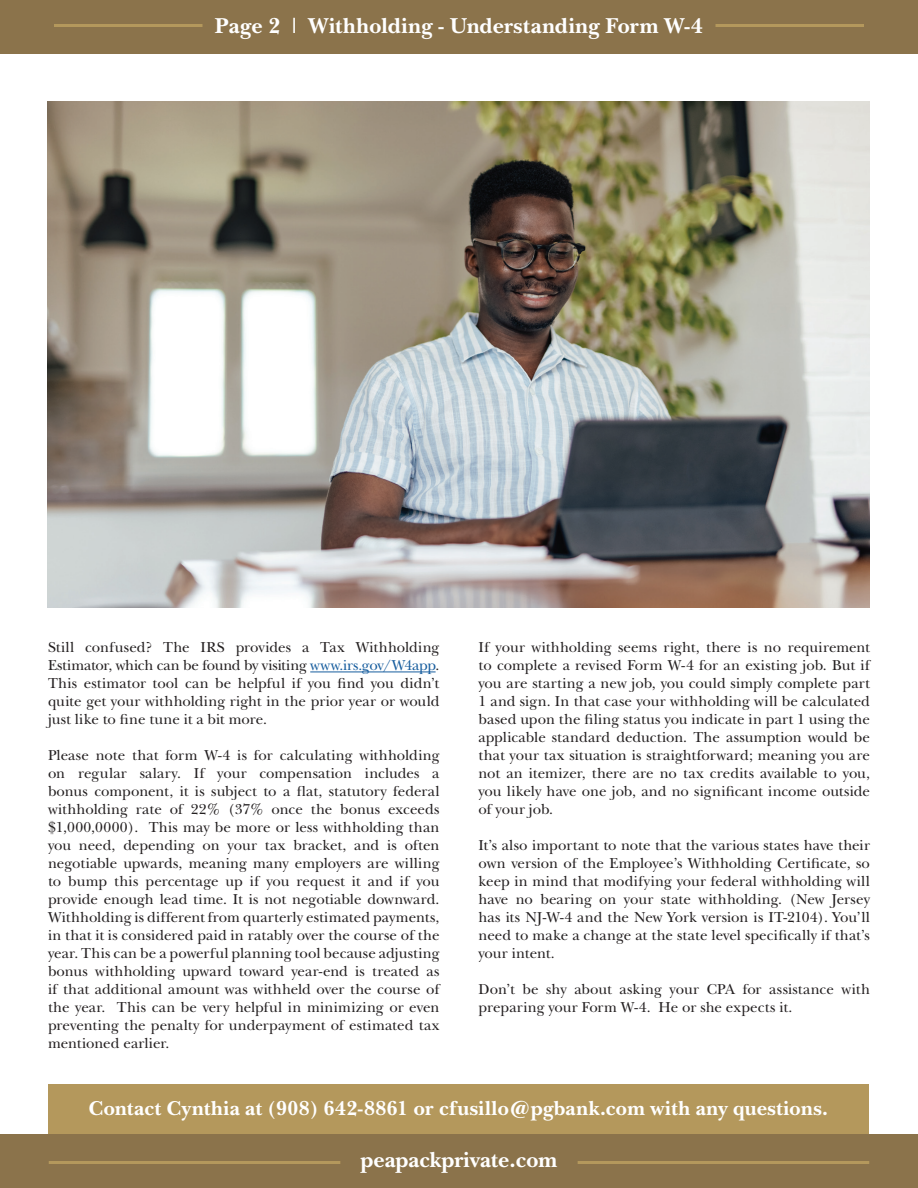
<style>
.page{position:relative;width:918px;height:1188px;background:#fff}
.page>*{position:absolute;margin:0;border:0;box-sizing:border-box;transform-origin:0 0}
.t1{font:700 22.5px "New Baskerville";color:#fff}
.t2{font:700 21px "New Baskerville";letter-spacing:.015em;color:#fff}
.t3{font:15px/18px "New Baskerville";color:#231f20;text-align:justify}
.s1{color:#175d9e}
</style>
<div class="page">
<hr style="left:310px;top:672px;width:126px;height:1px;background:#175d9e">
<div style="left:49px;top:1084px;width:820px;height:104px;background:#b4985c"></div>
<div style="left:0;top:1134px;width:918px;height:54px;background:#8b734b"></div>
<hr style="left:49px;top:1161px;width:291px;height:3px;background:#b4985c">
<hr style="left:578px;top:1161px;width:291px;height:3px;background:#b4985c">
<div style="left:0;top:0;width:918px;height:54px;background:#8b734b"></div>
<hr style="left:716px;top:24px;width:148px;height:3px;background:#b4985c">
<hr style="left:54px;top:24px;width:148px;height:3px;background:#b4985c">
<img style="left:48px;top:102px;width:821px;height:506px">
<h1 class="t1" style="left:215px;top:12px;width:490px">Page 2 | Withholding - Understanding Form W-4</h1>
<p class="t3" style="left:48px;top:639px;width:393px">Still confused? The IRS provides a Tax Withholding Estimator, which can be found by visiting <span class="s1">www.irs.gov/W4app</span>.<br>This estimator tool can be helpful if you find you didn’t quite get your withholding right in the prior year or would just like to fine tune it a bit more.</p>
<p class="t3" style="left:48px;top:747px;width:393px">Please note that form W-4 is for calculating withholding on regular salary. If your compensation includes a bonus component, it is subject to a flat, statutory federal withholding rate of 22% (37% once the bonus exceeds $1,000,0000). This may be more or less withholding than you need, depending on your tax bracket, and is often negotiable upwards, meaning many employers are willing to bump this percentage up if you request it and if you provide enough lead time. It is not negotiable downward.<br>Withholding is different from quarterly estimated payments, in that it is considered paid in ratably over the course of the year. This can be a powerful planning tool because adjusting bonus withholding upward toward year-end is treated as if that additional amount was withheld over the course of the year. This can be very helpful in minimizing or even preventing the penalty for underpayment of estimated tax mentioned earlier.</p>
<p class="t3" style="left:478px;top:639px;width:393px">If your withholding seems right, there is no requirement to complete a revised Form W-4 for an existing job. But if you are starting a new job, you could simply complete part 1 and sign. In that case your withholding will be calculated based upon the filing status you indicate in part 1 using the applicable standard deduction. The assumption would be that your tax situation is straightforward; meaning you are not an itemizer, there are no tax credits available to you, you likely have one job, and no significant income outside of your job.</p>
<p class="t3" style="left:478px;top:837px;width:393px">It’s also important to note that the various states have their own version of the Employee’s Withholding Certificate, so keep in mind that modifying your federal withholding will have no bearing on your state withholding. (New Jersey has its NJ-W-4 and the New York version is IT-2104). You’ll need to make a change at the state level specifically if that’s your intent.</p>
<p class="t3" style="left:479px;top:981px;width:393px">Don’t be shy about asking your CPA for assistance with preparing your Form W-4. He or she expects it.</p>
<h2 class="t2" style="left:89px;top:1096px;width:741px">Contact Cynthia at (908) 642-8861 or cfusillo@pgbank.com with any questions.</h2>
<h1 class="t1" style="left:360px;top:1147px;width:199px">peapackprivate.com</h1>
</div>
